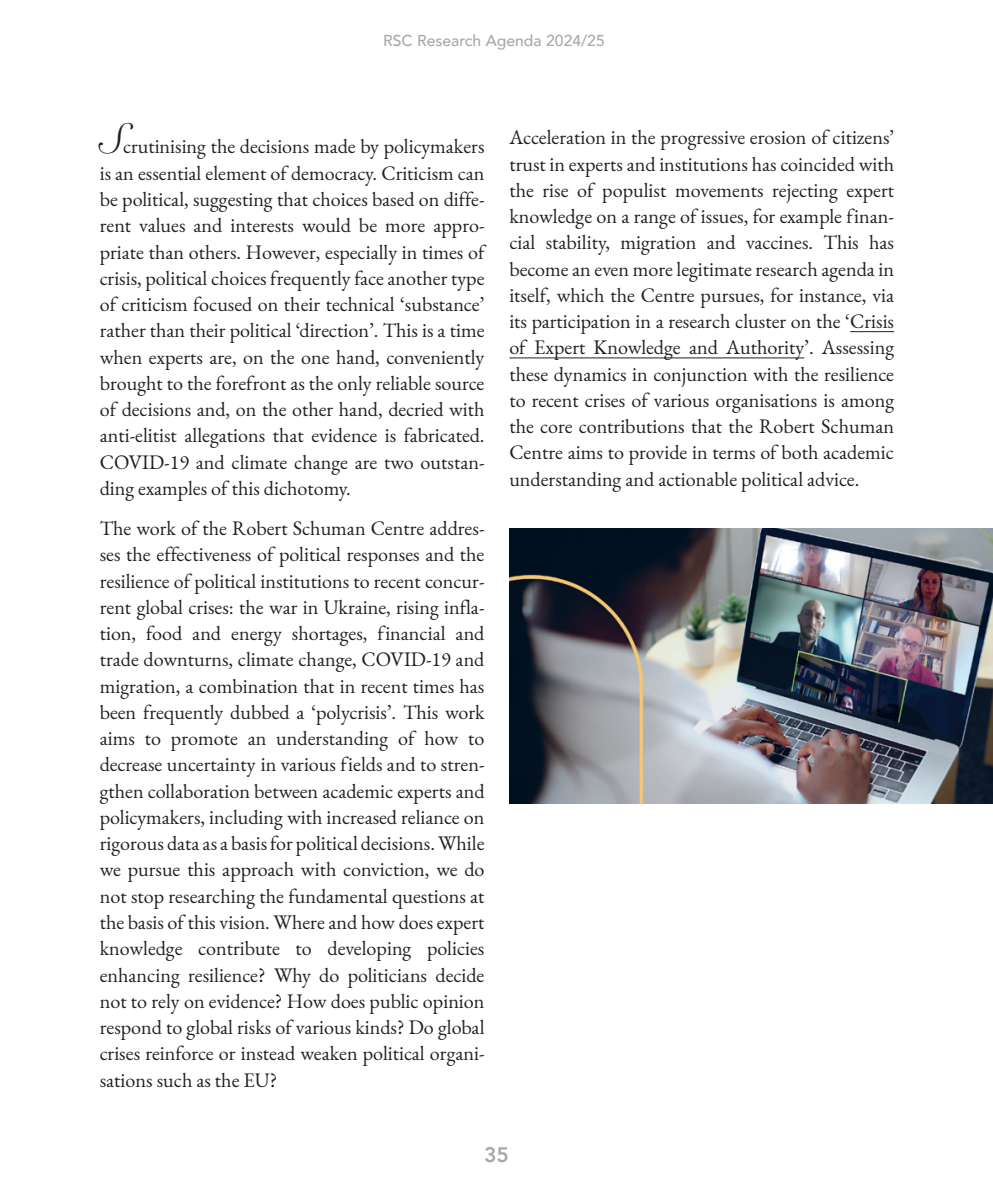
<style>
.page{position:relative;width:993px;height:1191px;background:#fff}
.page>*{position:absolute;margin:0;border:0;box-sizing:border-box;transform-origin:0 0}
.t1{font:800 21px "Avenir";color:#a8a9ad}
.Body1{font:20.12px/26.2px "EB Garamond";color:#231f20;text-align:justify}
.t2{font:500 15.75px "Avenir";color:#a8a9ad}
.s1{font-family:"Snell Roundhand";font-size:42px}
</style>
<div class="page">
<hr style="left:849px;top:331px;width:44px;height:1px;background:#231f20">
<hr style="left:509px;top:357px;width:295px;height:1px;background:#231f20">
<img style="left:509px;top:528px;width:483px;height:275px">
<p class="t2" style="left:383px;top:26px;width:223px">RSC Research Agenda 2024/25</p>
<p class="Body1" style="left:100px;top:134px;width:386px"><span class="s1">S</span>crutinising the decisions made by policymakers is an essential element of democracy. Criticism can be political, suggesting that choices based on diffe&shy;rent values and interests would be more appro&shy;priate than others. However, especially in times of crisis, political choices frequently face another type of criticism focused on their technical ‘substance’ rather than their political ‘direction’. This is a time when experts are, on the one hand, conveniently brought to the forefront as the only reliable source of decisions and, on the other hand, decried with anti-elitist allegations that evidence is fabricated.<br>COVID-19 and climate change are two outstan&shy;ding examples of this dichotomy.</p>
<p class="Body1" style="left:100px;top:515px;width:386px">The work of the Robert Schuman Centre addres&shy;ses the effectiveness of political responses and the resilience of political institutions to recent concur&shy;rent global crises: the war in Ukraine, rising infla&shy;tion, food and energy shortages, financial and trade downturns, climate change, COVID-19 and migration, a combination that in recent times has been frequently dubbed a ‘polycrisis’. This work aims to promote an understanding of how to decrease uncertainty in various fields and to stren&shy;gthen collaboration between academic experts and policymakers, including with increased reliance on rigorous data as a basis for political decisions. While we pursue this approach with conviction, we do not stop researching the fundamental questions at the basis of this vision. Where and how does expert knowledge contribute to developing policies enhancing resilience? Why do politicians decide not to rely on evidence? How does public opinion respond to global risks of various kinds? Do global crises reinforce or instead weaken political organi&shy;sations such as the EU?</p>
<p class="Body1" style="left:509px;top:125px;width:386px">Acceleration in the progressive erosion of citizens’ trust in experts and institutions has coincided with the rise of populist movements rejecting expert knowledge on a range of issues, for example finan&shy;cial stability, migration and vaccines. This has become an even more legitimate research agenda in itself, which the Centre pursues, for instance, via its participation in a research cluster on the ‘Crisis of Expert Knowledge and Authority’. Assessing these dynamics in conjunction with the resilience to recent crises of various organisations is among the core contributions that the Robert Schuman Centre aims to provide in terms of both academic understanding and actionable political advice.</p>
<p class="t1" style="left:484px;top:1138px;width:26px">35</p>
</div>
